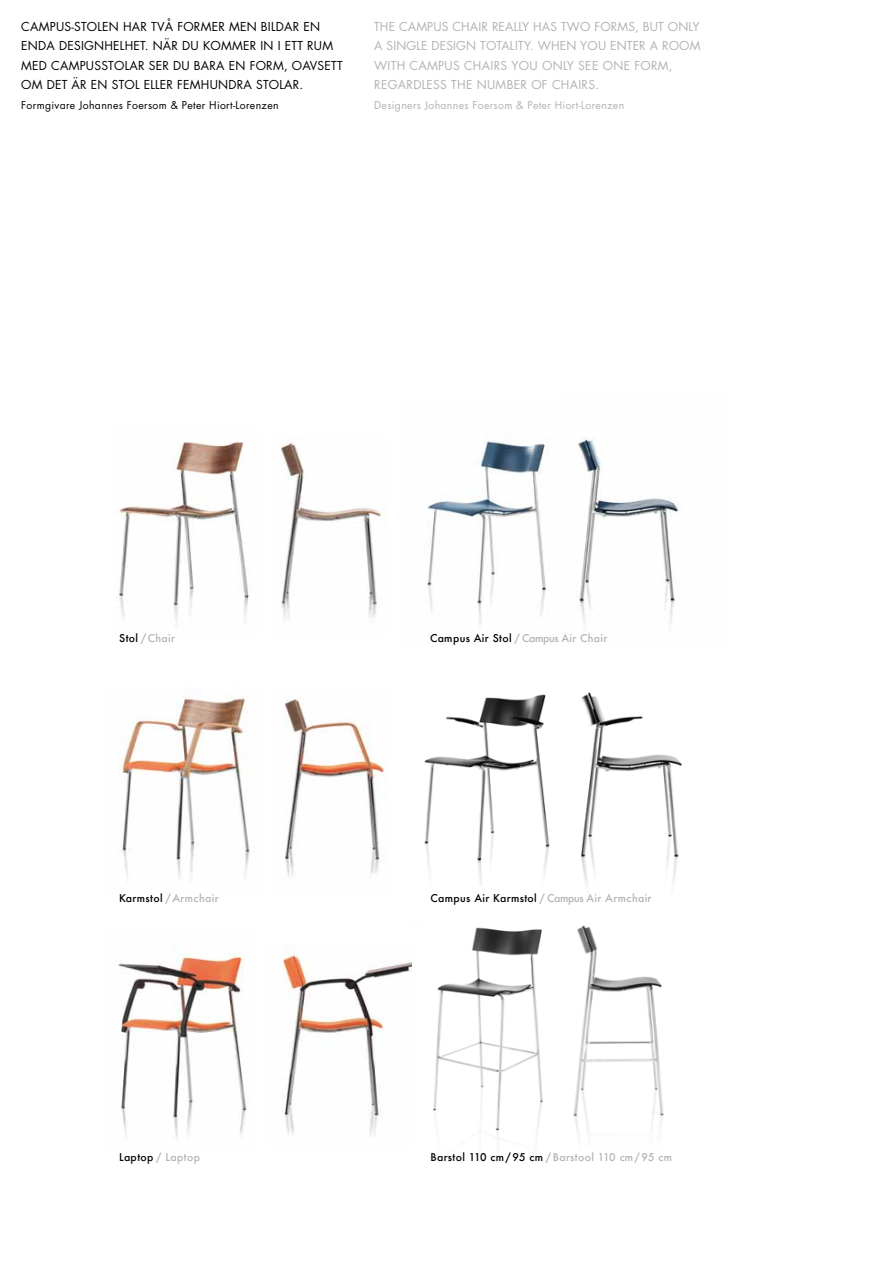
<style>
.page{position:relative;width:893px;height:1263px;background:#fff}
.page>*{position:absolute;margin:0;border:0;box-sizing:border-box;transform-origin:0 0}
.t1{font:12px "Futura";letter-spacing:.02em;color:#000}
.t2{font:12px "Futura";letter-spacing:.025em;color:#b1b3b4}
.t3{font:500 10.5px "Futura";letter-spacing:.03em;color:#b1b3b4}
.t4{font:10.5px "Futura";letter-spacing:.03em;color:#000}
.t5{font:10.5px "Futura";letter-spacing:.03em;color:#b1b3b4}
.s1{color:#000}
</style>
<div class="page">
<img style="left:581px;top:692px;width:101px;height:194px">
<img style="left:424px;top:694px;width:126px;height:191px">
<img style="left:282px;top:946px;width:130px;height:191px">
<img style="left:118px;top:946px;width:130px;height:192px">
<img style="left:284px;top:698px;width:101px;height:179px">
<img style="left:118px;top:687px;width:132px;height:191px">
<img style="left:427px;top:431px;width:122px;height:195px">
<img style="left:577px;top:437px;width:105px;height:187px">
<img style="left:280px;top:442px;width:107px;height:176px">
<img style="left:118px;top:442px;width:131px;height:179px">
<img style="left:433px;top:927px;width:110px;height:212px">
<img style="left:573px;top:925px;width:91px;height:207px">
<p class="t1" style="left:21px;top:18px;width:19px">CAMP</p>
<p class="t1" style="left:56px;top:18px;width:26px">US-STOL</p>
<p class="t1" style="left:102px;top:18px;width:30px">EN HAR</p>
<p class="t1" style="left:151px;top:18px;width:35px">TVÅ FORMER</p>
<p class="t1" style="left:229px;top:18px;width:10px">MEN</p>
<p class="t1" style="left:261px;top:18px;width:8px">BILDAR</p>
<p class="t1" style="left:303px;top:18px;width:9px">EN</p>
<p class="t1" style="left:21px;top:37px;width:10px">ENDA</p>
<p class="t1" style="left:59px;top:37px;width:9px">DESIGNHELHET</p>
<p class="t1" style="left:145px;top:37px;width:76px">. NÄR DU KOMMER</p>
<p class="t1" style="left:261px;top:37px;width:32px">IN IETT</p>
<p class="t1" style="left:307px;top:37px;width:26px">RUM</p>
<p class="t1" style="left:21px;top:57px;width:10px">MED</p>
<p class="t1" style="left:51px;top:57px;width:19px">CAMP</p>
<p class="t1" style="left:86px;top:57px;width:17px">USSTOLAR</p>
<p class="t1" style="left:149px;top:57px;width:8px">SER</p>
<p class="t1" style="left:173px;top:57px;width:30px">DU BARA</p>
<p class="t1" style="left:229px;top:57px;width:31px">EN FORM</p>
<p class="t1" style="left:284px;top:57px;width:41px">, OAVSETT</p>
<p class="t1" style="left:21px;top:76px;width:12px">OM</p>
<p class="t1" style="left:47px;top:76px;width:8px">DET</p>
<p class="t1" style="left:72px;top:76px;width:48px">ÄREN STOL</p>
<p class="t1" style="left:144px;top:76px;width:7px">ELLER</p>
<p class="t1" style="left:177px;top:76px;width:9px">FEMH</p>
<p class="t1" style="left:210px;top:76px;width:18px">UNDRA</p>
<p class="t1" style="left:256px;top:76px;width:9px">STOLAR</p>
<p class="t1" style="left:300px;top:76px;width:5px">.</p>
<p class="t4" style="left:21px;top:98px;width:259px">FORMGIVARE JOHANNES FOERSOM &amp; PETER HIORT-LORENZEN</p>
<p class="t2" style="left:374px;top:18px;width:43px">THE CAMP</p>
<p class="t2" style="left:433px;top:18px;width:28px">US CHAIR</p>
<p class="t2" style="left:492px;top:18px;width:7px">REALL</p>
<p class="t2" style="left:522px;top:18px;width:20px">Y HAS</p>
<p class="t2" style="left:561px;top:18px;width:43px">TWO FORMS</p>
<p class="t2" style="left:635px;top:18px;width:42px">, BUT ONL</p>
<p class="t2" style="left:692px;top:18px;width:9px">Y</p>
<p class="t2" style="left:374px;top:37px;width:20px">A SINGLE</p>
<p class="t2" style="left:432px;top:37px;width:9px">DESIGN</p>
<p class="t2" style="left:480px;top:37px;width:8px">TOTALIT</p>
<p class="t2" style="left:524px;top:37px;width:24px">Y. WHEN</p>
<p class="t2" style="left:580px;top:37px;width:38px">YOU ENTER</p>
<p class="t2" style="left:650px;top:37px;width:23px">A ROOM</p>
<p class="t2" style="left:374px;top:57px;width:20px">WITH</p>
<p class="t2" style="left:410px;top:57px;width:19px">CAMP</p>
<p class="t2" style="left:445px;top:57px;width:28px">US CHAIRS</p>
<p class="t2" style="left:511px;top:57px;width:40px">YOU ONL</p>
<p class="t2" style="left:567px;top:57px;width:19px">Y SEE</p>
<p class="t2" style="left:603px;top:57px;width:10px">ONE</p>
<p class="t2" style="left:634px;top:57px;width:10px">FORM</p>
<p class="t2" style="left:669px;top:57px;width:5px">,</p>
<p class="t2" style="left:374px;top:76px;width:9px">REGARDLESS</p>
<p class="t2" style="left:451px;top:76px;width:8px">THE</p>
<p class="t2" style="left:477px;top:76px;width:28px">NUMBER</p>
<p class="t2" style="left:531px;top:76px;width:29px">OF CHAIRS</p>
<p class="t2" style="left:595px;top:76px;width:5px">.</p>
<p class="t5" style="left:374px;top:98px;width:252px">DESIGNERS JOHANNES FOERSOM &amp; PETER HIORT-LORENZEN</p>
<p class="t3" style="left:119px;top:631px;width:58px"><span class="s1">Stol</span> / Chair</p>
<p class="t3" style="left:430px;top:630px;width:179px"><span class="s1">Campus Air Stol</span> / Campus Air Chair</p>
<p class="t3" style="left:119px;top:890px;width:101px"><span class="s1">Karmstol</span> / Armchair</p>
<p class="t3" style="left:431px;top:890px;width:222px"><span class="s1">Campus Air Karmstol</span> / Campus Air Armchair</p>
<p class="t3" style="left:119px;top:1150px;width:83px"><span class="s1">Laptop</span> / Laptop</p>
<p class="t3" style="left:430px;top:1150px;width:243px"><span class="s1">Barstol 110 cm/95 cm</span> / Barstool 110 cm/95 cm</p>
</div>
